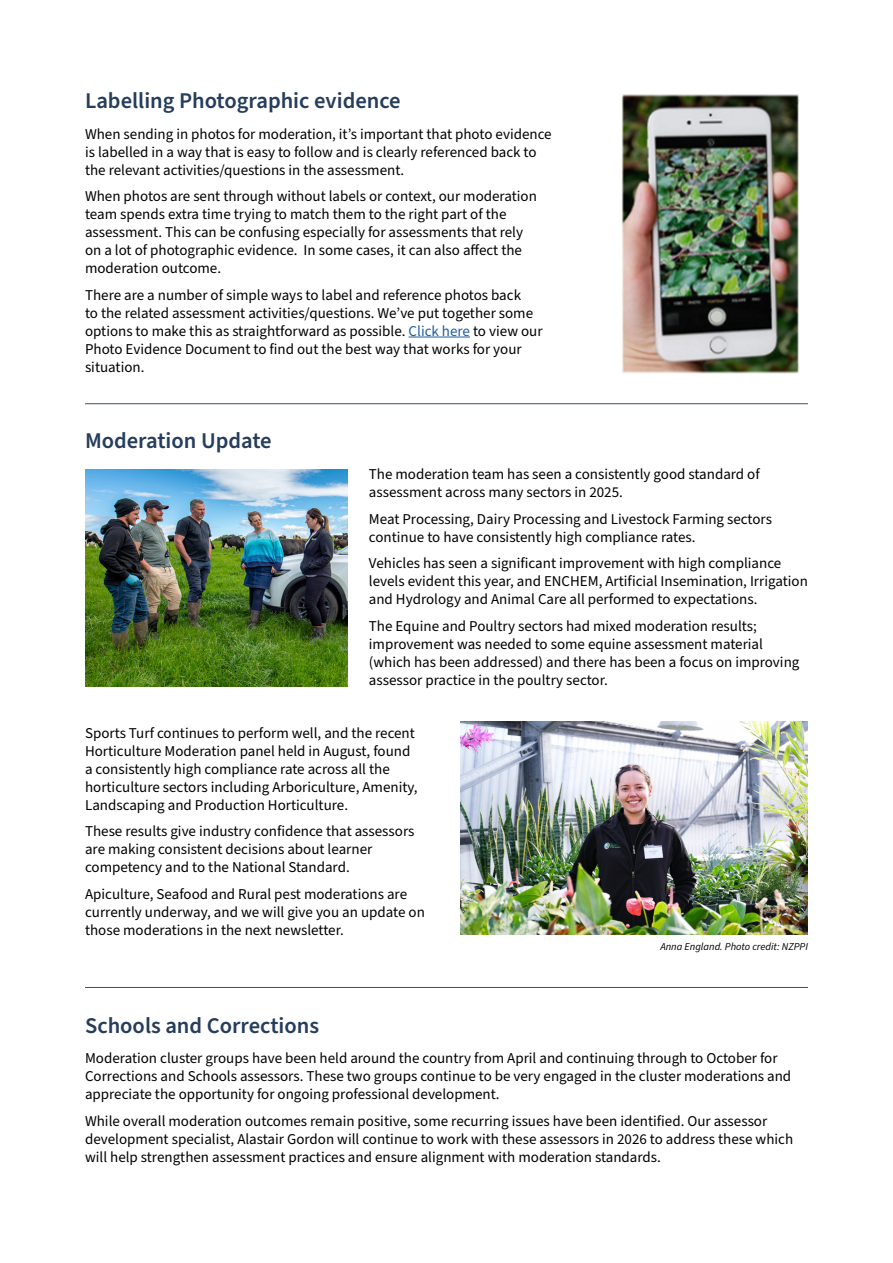
<style>
.page{position:relative;width:893px;height:1263px;background:#fff}
.page>*{position:absolute;margin:0;border:0;box-sizing:border-box;transform-origin:0 0}
.t1{font:600 22.5px "Source Sans Pro";color:#263d5c}
.t2{font:15px/18px "Source Sans Pro";color:#000}
.t3{font:italic 10.5px "Source Sans Pro";color:#000}
.s1{color:#215e9e}
</style>
<div class="page">
<hr style="left:409px;top:337px;width:61px;height:1px;background:#215e9e">
<img style="left:621px;top:94px;width:178px;height:280px">
<img style="left:461px;top:722px;width:347px;height:213px">
<img style="left:85px;top:469px;width:263px;height:217px">
<hr style="left:85px;top:403px;width:723px;height:1px;background:#3b506f">
<hr style="left:85px;top:987px;width:723px;height:1px;background:#3b506f">
<h1 class="t1" style="left:85px;top:86px;width:317px">Labelling Photographic evidence</h1>
<p class="t2" style="left:85px;top:125px;width:468px">When sending in photos for moderation, it’s important that photo evidence is labelled in a way that is easy to follow and is clearly referenced back to the relevant activities/questions in the assessment.</p>
<p class="t2" style="left:85px;top:188px;width:453px">When photos are sent through without labels or context, our moderation team spends extra time trying to match them to the right part of the assessment. This can be confusing especially for assessments that rely on a lot of photographic evidence. In some cases, it can also affect the moderation outcome.</p>
<p class="t2" style="left:85px;top:286px;width:459px">There are a number of simple ways to label and reference photos back<br>to the related assessment activities/questions. We’ve put together some options to make this as straightforward as possible. <span class="s1">Click here</span> to view our Photo Evidence Document to find out the best way that works for your situation.</p>
<h1 class="t1" style="left:85px;top:426px;width:188px">Moderation Update</h1>
<p class="t2" style="left:369px;top:466px;width:392px">The moderation team has seen a consistently good standard of assessment across many sectors in 2025.</p>
<p class="t2" style="left:369px;top:510px;width:405px">Meat Processing, Dairy Processing and Livestock Farming sectors continue to have consistently high compliance rates.</p>
<p class="t2" style="left:369px;top:555px;width:441px">Vehicles has seen a significant improvement with high compliance levels evident this year, and ENCHEM, Artificial Insemination, Irrigation and Hydrology and Animal Care all performed to expectations.</p>
<p class="t2" style="left:369px;top:617px;width:432px">The Equine and Poultry sectors had mixed moderation results; improvement was needed to some equine assessment material (which has been addressed) and there has been a focus on improving assessor practice in the poultry sector.</p>
<p class="t2" style="left:85px;top:724px;width:334px">Sports Turf continues to perform well, and the recent Horticulture Moderation panel held in August, found a consistently high compliance rate across all the horticulture sectors including Arboriculture, Amenity, Landscaping and Production Horticulture.</p>
<p class="t2" style="left:85px;top:823px;width:331px">These results give industry confidence that assessors are making consistent decisions about learner competency and to the National Standard.</p>
<p class="t2" style="left:85px;top:885px;width:341px">Apiculture, Seafood and Rural pest moderations are currently underway, and we will give you an update on those moderations in the next newsletter.</p>
<p class="t3" style="left:660px;top:939px;width:149px">Anna England. Photo credit: NZPPI</p>
<h1 class="t1" style="left:85px;top:1010px;width:236px">Schools and Corrections</h1>
<p class="t2" style="left:85px;top:1050px;width:708px">Moderation cluster groups have been held around the country from April and continuing through to October for<br>Corrections and Schools assessors. These two groups continue to be very engaged in the cluster moderations and appreciate the opportunity for ongoing professional development.</p>
<p class="t2" style="left:85px;top:1112px;width:710px">While overall moderation outcomes remain positive, some recurring issues have been identified. Our assessor development specialist, Alastair Gordon will continue to work with these assessors in 2026 to address these which will help strengthen assessment practices and ensure alignment with moderation standards.</p>
</div>
